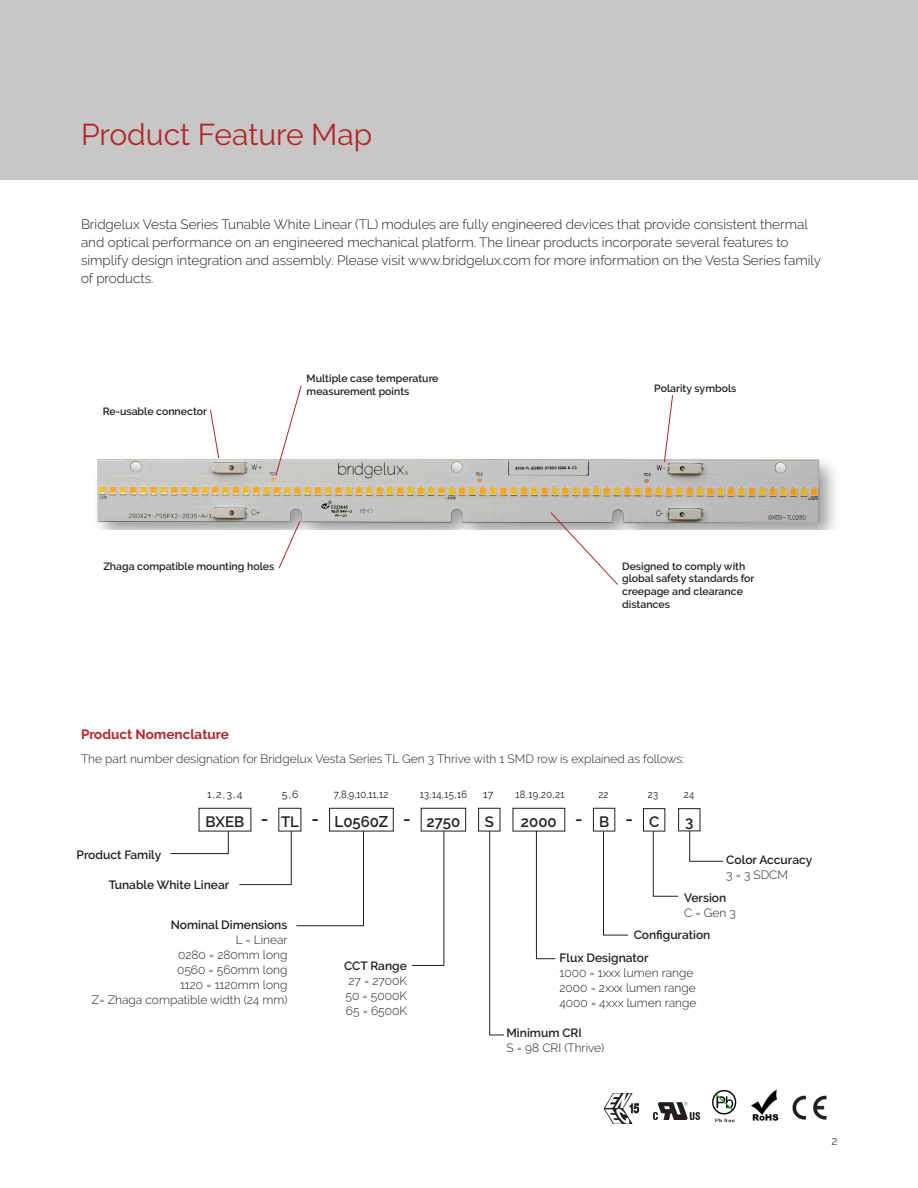
<style>
.page{position:relative;width:918px;height:1188px;background:#fff}
.page>*{position:absolute;margin:0;border:0;box-sizing:border-box;transform-origin:0 0}
.t1{font:30px "Raleway";color:#b1272c}
.t2{font:600 18px "Raleway";color:#231f20}
.t3{font:600 17.7px "Raleway";color:#231f20}
.t4{font:600 15.45px "Raleway";color:#231f20}
.t5{font:600 15px "Raleway";color:#231f20}
.t6{font:300 13.5px/18px "Raleway";color:#231f20}
.t7{font:700 13.5px "Raleway";color:#b1272c}
.t8{font:300 12px/15px "Raleway";color:#231f20}
.t9{font:600 12px "Raleway";color:#231f20}
.t10{font:600 10.5px/12.8px "Raleway";color:#231f20}
.t11{font:10.5px "Raleway";letter-spacing:.04em;color:#231f20;scale:.9 1}
.t12{font:10.5px "Raleway";letter-spacing:.04em;color:#231f20}
</style>
<div class="page">
<img style="left:97px;top:459px;width:739px;height:71px">
<div style="left:0;top:0;width:918px;height:180px;background:#c8c7c6"></div>
<svg style="left:550px;top:512px;width:69px;height:73px"></svg>
<svg style="left:210px;top:409px;width:10px;height:49px"></svg>
<svg style="left:664px;top:395px;width:9px;height:68px"></svg>
<svg style="left:278px;top:520px;width:23px;height:49px"></svg>
<svg style="left:275px;top:385px;width:27px;height:92px"></svg>
<img style="left:792px;top:1095px;width:35px;height:25px">
<img style="left:750px;top:1089px;width:29px;height:32px">
<img style="left:712px;top:1090px;width:25px;height:33px">
<img style="left:653px;top:1102px;width:46px;height:18px">
<img style="left:604px;top:1093px;width:34px;height:31px">
<svg style="left:170px;top:830px;width:59px;height:24px"></svg>
<svg style="left:489px;top:830px;width:16px;height:206px"></svg>
<div style="left:199px;top:808px;width:52px;height:23px;border:1px solid #231f20"></div>
<div style="left:278px;top:808px;width:23px;height:23px;border:1px solid #231f20"></div>
<div style="left:329px;top:808px;width:65px;height:23px;border:1px solid #231f20"></div>
<div style="left:421px;top:808px;width:45px;height:23px;border:1px solid #231f20"></div>
<div style="left:478px;top:808px;width:22px;height:23px;border:1px solid #231f20"></div>
<div style="left:513px;top:808px;width:52px;height:23px;border:1px solid #231f20"></div>
<div style="left:593px;top:808px;width:22px;height:23px;border:1px solid #231f20"></div>
<div style="left:643px;top:808px;width:22px;height:23px;border:1px solid #231f20"></div>
<div style="left:678px;top:808px;width:22px;height:23px;border:1px solid #231f20"></div>
<svg style="left:239px;top:830px;width:125px;height:96px"></svg>
<svg style="left:412px;top:831px;width:33px;height:135px"></svg>
<svg style="left:536px;top:830px;width:20px;height:129px"></svg>
<svg style="left:603px;top:830px;width:25px;height:106px"></svg>
<svg style="left:653px;top:831px;width:26px;height:66px"></svg>
<svg style="left:689px;top:830px;width:34px;height:32px"></svg>
<h1 class="t1" style="left:81px;top:117px;width:293px">Product Feature Map</h1>
<p class="t6" style="left:81px;top:215px;width:742px">Bridgelux Vesta Series Tunable White Linear (TL) modules are fully engineered devices that provide consistent thermal and optical performance on an engineered mechanical platform. The linear products incorporate several features to simplify design integration and assembly. Please visit www.bridgelux.com for more information on the Vesta Series family of products.</p>
<p class="t10" style="left:103px;top:405px;width:106px">Re-usable connector</p>
<p class="t10" style="left:307px;top:372px;width:133px">Multiple case temperature measurement points</p>
<p class="t10" style="left:654px;top:381px;width:84px">Polarity symbols</p>
<p class="t10" style="left:103px;top:559px;width:172px">Zhaga compatible mounting holes</p>
<p class="t10" style="left:622px;top:560px;width:134px">Designed to comply with global safety standards for creepage and clearance distances</p>
<p class="t7" style="left:81px;top:727px;width:149px">Product Nomenclature</p>
<p class="t8" style="left:81px;top:751px;width:605px">The part number designation for Bridgelux Vesta Series TL Gen 3 Thrive with 1 SMD row is explained as follows:</p>
<p class="t12" style="left:207px;top:788px;width:37px">1,2,3,4</p>
<p class="t12" style="left:282px;top:788px;width:18px">5,6</p>
<p class="t11" style="left:334px;top:788px;width:62px">7,8,9,10,11,12</p>
<p class="t11" style="left:420px;top:788px;width:54px">13,14,15,16</p>
<p class="t12" style="left:483px;top:788px;width:12px">17</p>
<p class="t11" style="left:515px;top:788px;width:56px">18,19,20,21</p>
<p class="t11" style="left:598px;top:788px;width:13px">22</p>
<p class="t11" style="left:648px;top:788px;width:13px">23</p>
<p class="t11" style="left:684px;top:788px;width:13px">24</p>
<p class="t9" style="left:77px;top:848px;width:86px">Product Family</p>
<p class="t5" style="left:206px;top:813px;width:40px">BXEB</p>
<p class="t5" style="left:281px;top:813px;width:20px">TL</p>
<p class="t4" style="left:335px;top:813px;width:55px">L0560Z</p>
<p class="t5" style="left:427px;top:813px;width:35px">2750</p>
<p class="t5" style="left:485px;top:813px;width:11px">S</p>
<p class="t5" style="left:521px;top:813px;width:37px">2000</p>
<p class="t5" style="left:599px;top:813px;width:12px">B</p>
<p class="t5" style="left:649px;top:813px;width:12px">C</p>
<p class="t5" style="left:685px;top:813px;width:10px">3</p>
<h2 class="t2" style="left:261px;top:808px;width:60px">- -</h2>
<h3 class="t3" style="left:403px;top:808px;width:9px">-</h3>
<h3 class="t3" style="left:575px;top:809px;width:59px">- -</h3>
<p class="t9" style="left:109px;top:878px;width:122px">Tunable White Linear</p>
<p class="t9" style="left:726px;top:853px;width:88px">Color Accuracy</p>
<p class="t8" style="left:726px;top:868px;width:63px">3 = 3 SDCM</p>
<p class="t9" style="left:171px;top:918px;width:118px">Nominal Dimensions</p>
<p class="t8" style="left:92px;top:932px;width:197px;text-align:right">L = Linear<br>0280 = 280mm long<br>0560 = 560mm long<br>1120 = 1120mm long<br>Z= Zhaga compatible width (24 mm)</p>
<p class="t9" style="left:344px;top:959px;width:64px">CCT Range</p>
<p class="t8" style="left:346px;top:974px;width:63px;text-align:justify">27 = 2700K 50 = 5000K 65 = 6500K</p>
<p class="t9" style="left:684px;top:890px;width:44px">Version</p>
<p class="t8" style="left:684px;top:905px;width:53px">C = Gen 3</p>
<p class="t9" style="left:634px;top:928px;width:78px">Configuration</p>
<p class="t9" style="left:559px;top:951px;width:91px">Flux Designator</p>
<p class="t8" style="left:559px;top:965px;width:139px">1000 = 1xxx lumen range<br>2000 = 2xxx lumen range<br>4000 = 4xxx lumen range</p>
<p class="t9" style="left:507px;top:1026px;width:77px">Minimum CRI</p>
<p class="t8" style="left:507px;top:1040px;width:99px">S = 98 CRI (Thrive)</p>
<p class="t8" style="left:831px;top:1134px;width:8px">2</p>
</div>
